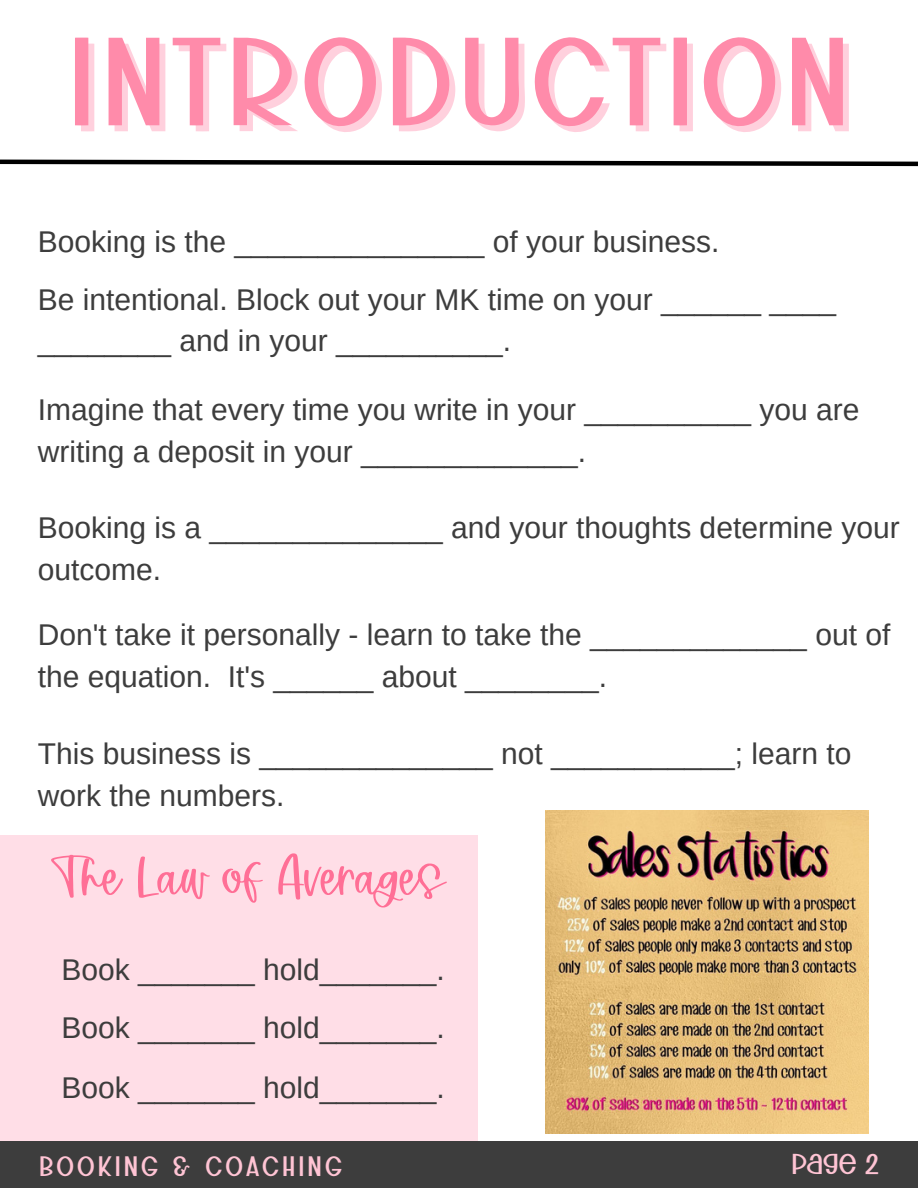
<style>
.page{position:relative;width:918px;height:1188px;background:#fff}
.page>*{position:absolute;margin:0;border:0;box-sizing:border-box;transform-origin:0 0}
.t1{font:135.3px "Christabelle Sans";letter-spacing:.05em;color:#ff6f96}
.t2{font:65.85px "Teashop";color:#ff6f96}
.t3{font:31.2px "Christabelle Sans";color:#ffc4d4}
.t4{font:30.45px "Christabelle Sans";letter-spacing:.1em;color:#ffc4d4}
.t5{font:30px/41.7px "Arimo";color:#3d3d3d}
</style>
<div class="page">
<div style="left:0;top:836px;width:478px;height:305px;background:#ffdee7"></div>
<div style="left:0;top:1141px;width:918px;height:47px;background:#3d3d3d"></div>
<svg style="left:0;top:159px;width:918px;height:8px"></svg>
<img style="left:546px;top:811px;width:322px;height:323px">
<h1 class="t1" style="left:68px;top:14px;width:783px">INTRODUCTION</h1>
<p class="t5" style="left:38px;top:213px;width:800px;line-height:57.4px">Booking is the _______________ of your business.<br>Be intentional. Block out your MK time on your ______ ____</p>
<p class="t5" style="left:38px;top:320px;width:475px">________ and in your __________.</p>
<p class="t5" style="left:38px;top:389px;width:823px">Imagine that every time you write in your __________ you are writing a deposit in your _____________.</p>
<p class="t5" style="left:38px;top:507px;width:863px">Booking is a ______________ and your thoughts determine your outcome.</p>
<p class="t5" style="left:38px;top:614px;width:854px">Don't take it personally - learn to take the _____________ out of the equation. It's ______ about ________.</p>
<p class="t5" style="left:38px;top:733px;width:815px">This business is ______________ not ___________; learn to work the numbers.</p>
<h2 class="t2" style="left:54px;top:845px;width:392px">The Law of Averages</h2>
<p class="t5" style="left:61px;top:941px;width:385px;line-height:58.7px;text-align:justify">Book _______ hold_______.<br>Book _______ hold_______.<br>Book _______ hold_______.</p>
<p class="t4" style="left:39px;top:1151px;width:304px">BOOKING &amp; COACHING</p>
<p class="t3" style="left:791px;top:1148px;width:89px">Page 2</p>
</div>
